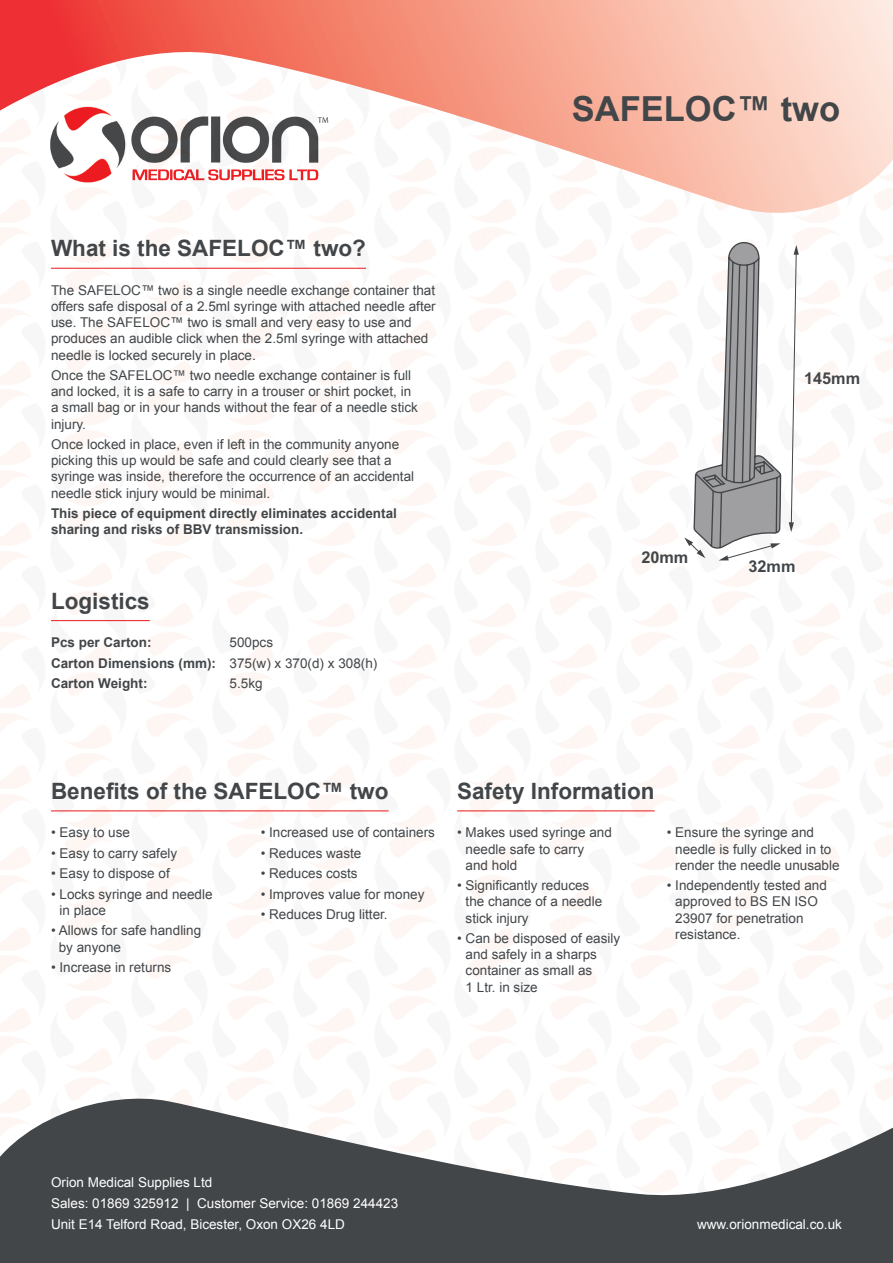
<style>
.page{position:relative;width:893px;height:1263px;background:#fff}
.page>*{position:absolute;margin:0;border:0;box-sizing:border-box;transform-origin:0 0}
.t1{font:700 34.5px "Arial";color:#424649}
.t2{font:700 22.5px "Arial";color:#424649}
.t3{font:700 16.35px "Arial";color:#424649}
.t4{font:13.5px/16.2px "Arial";color:#424649}
.t5{font:700 13.5px/16.2px "Arial";color:#424649}
.t6{font:13.5px "Arial";color:#fff}
.s1{font-weight:400}
</style>
<div class="page">
<svg style="left:0;top:0;width:893px;height:216px"></svg>
<svg style="left:0;top:1047px;width:893px;height:216px;fill:#424649"></svg>
<hr style="left:51px;top:268px;width:315px;height:1px;background:#ee3034">
<hr style="left:51px;top:620px;width:99px;height:1px;background:#ee3034">
<hr style="left:51px;top:810px;width:338px;height:1px;background:#ee3034">
<hr style="left:457px;top:810px;width:198px;height:1px;background:#ee3034">
<img style="left:49px;top:102px;width:285px;height:84px">
<svg style="left:789px;top:245px;width:10px;height:287px"></svg>
<svg style="left:684px;top:242px;width:98px;height:318px"></svg>
<p class="t1" style="left:572px;top:85px;width:270px">SAFELOC™ two</p>
<p class="t2" style="left:51px;top:233px;width:317px">What is the SAFELOC™ two?</p>
<p class="t4" style="left:51px;top:282px;width:386px">The SAFELOC™ two is a single needle exchange container that offers safe disposal of a 2.5ml syringe with attached needle after use. The SAFELOC™ two is small and very easy to use and produces an audible click when the 2.5ml syringe with attached needle is locked securely in place.</p>
<p class="t4" style="left:51px;top:367px;width:368px">Once the SAFELOC™ two needle exchange container is full and locked, it is a safe to carry in a trouser or shirt pocket, in a small bag or in your hands without the fear of a needle stick injury.</p>
<p class="t4" style="left:51px;top:436px;width:365px">Once locked in place, even if left in the community anyone picking this up would be safe and could clearly see that a syringe was inside, therefore the occurrence of an accidental needle stick injury would be minimal.</p>
<p class="t5" style="left:51px;top:506px;width:347px">This piece of equipment directly eliminates accidental sharing and risks of BBV transmission.</p>
<p class="t2" style="left:51px;top:586px;width:100px">Logistics</p>
<p class="t5" style="left:51px;top:635px;width:102px">Pcs per Carton:</p>
<p class="t4" style="left:230px;top:634px;width:45px">500pcs</p>
<p class="t5" style="left:51px;top:655px;width:328px">Carton Dimensions (mm): <span class="s1">375(w) x 370(d) x 308(h)</span></p>
<p class="t5" style="left:51px;top:675px;width:98px">Carton Weight:</p>
<p class="t4" style="left:230px;top:675px;width:35px">5.5kg</p>
<p class="t3" style="left:804px;top:367px;width:58px">145mm</p>
<p class="t3" style="left:641px;top:546px;width:49px">20mm</p>
<p class="t3" style="left:748px;top:556px;width:49px">32mm</p>
<p class="t2" style="left:51px;top:776px;width:339px">Benefits of the SAFELOC™ two</p>
<p class="t4" style="left:51px;top:825px;width:81px">• Easy to use</p>
<p class="t4" style="left:51px;top:845px;width:128px">• Easy to carry safely</p>
<p class="t4" style="left:51px;top:865px;width:120px">• Easy to dispose of</p>
<p class="t4" style="left:60px;top:886px;width:155px;text-indent:-8px">• Locks syringe and needle in place</p>
<p class="t4" style="left:59px;top:923px;width:144px;text-indent:-8px">• Allows for safe handling by anyone</p>
<p class="t4" style="left:51px;top:959px;width:122px">• Increase in returns</p>
<p class="t4" style="left:261px;top:825px;width:176px">• Increased use of containers</p>
<p class="t4" style="left:261px;top:845px;width:102px">• Reduces waste</p>
<p class="t4" style="left:261px;top:865px;width:99px">• Reduces costs</p>
<p class="t4" style="left:261px;top:886px;width:165px">• Improves value for money</p>
<p class="t4" style="left:261px;top:906px;width:129px">• Reduces Drug litter.</p>
<p class="t2" style="left:457px;top:776px;width:199px">Safety Information</p>
<p class="t4" style="left:466px;top:825px;width:148px;text-indent:-8px">• Makes used syringe and needle safe to carry<br>and hold</p>
<p class="t4" style="left:466px;top:877px;width:138px;text-indent:-8px">• Significantly reduces the chance of a needle stick injury</p>
<p class="t4" style="left:466px;top:930px;width:156px;text-indent:-8px">• Can be disposed of easily and safely in a sharps container as small as<br>1 Ltr. in size</p>
<p class="t4" style="left:675px;top:825px;width:166px;text-indent:-8px">• Ensure the syringe and needle is fully clicked in to render the needle unusable</p>
<p class="t4" style="left:675px;top:877px;width:153px;text-indent:-8px">• Independently tested and approved to BS EN ISO<br>23907 for penetration resistance.</p>
<p class="t6" style="left:51px;top:1173px;width:163px">Orion Medical Supplies Ltd</p>
<p class="t6" style="left:51px;top:1194px;width:349px">Sales: 01869 325912 | Customer Service: 01869 244423</p>
<p class="t6" style="left:51px;top:1215px;width:295px">Unit E14 Telford Road, Bicester, Oxon OX26 4LD</p>
<p class="t6" style="left:697px;top:1215px;width:146px">www.orionmedical.co.uk</p>
</div>
